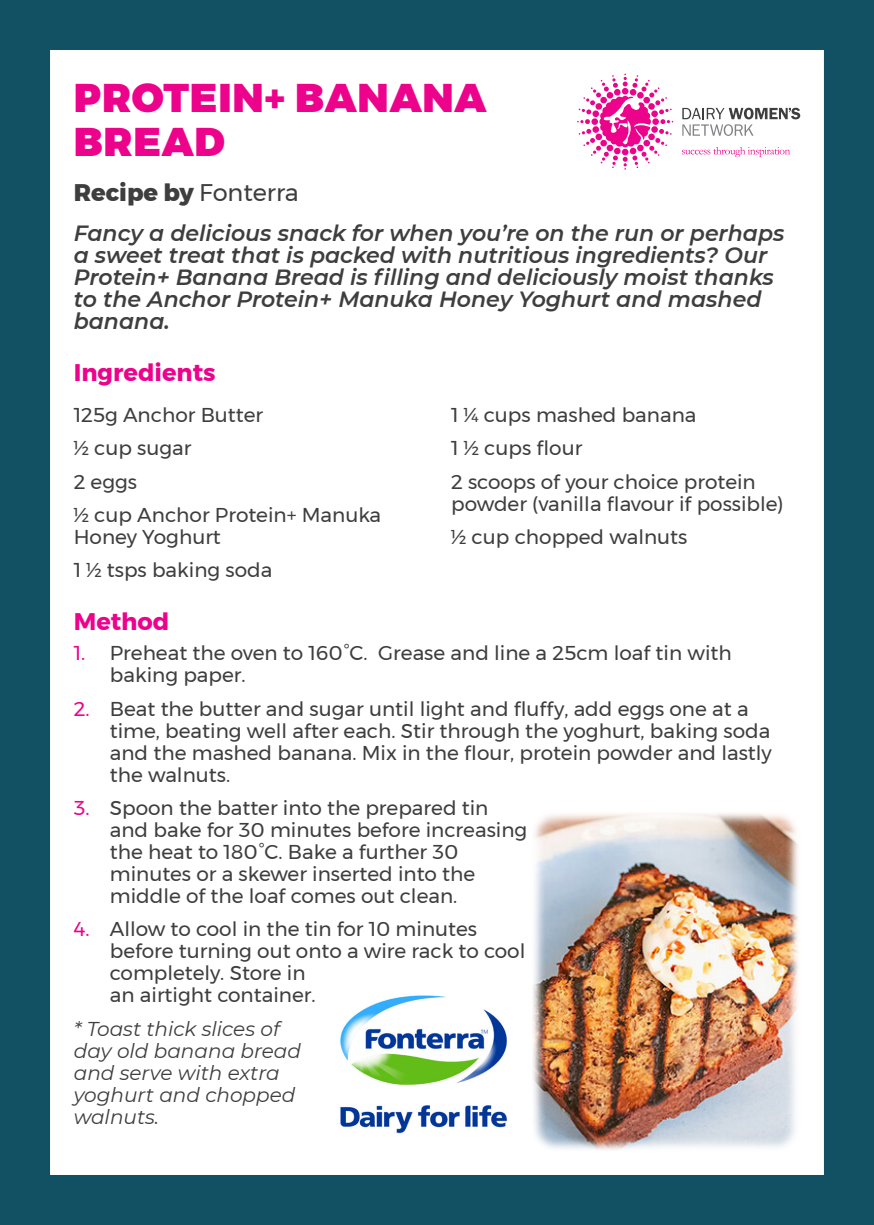
<style>
.page{position:relative;width:874px;height:1225px;background:#fff}
.page>*{position:absolute;margin:0;border:0;box-sizing:border-box;transform-origin:0 0}
.t1{font:900 40px/44px "Montserrat";letter-spacing:.02em;color:#ed028c}
.t2{font:700 24px "Montserrat";color:#ed028c}
.t3{font:800 24px "Montserrat";color:#3e3e3f}
.t4{font:italic 600 22px/22px "Montserrat";color:#3e3e3f}
.t5{font:20px/22px "Montserrat";color:#3e3e3f}
.t6{font:italic 20px/22px "Montserrat";color:#3e3e3f}
.s1{font-weight:400}
.s2{color:#ed028c}
</style>
<div class="page">
<div style="left:0;top:0;width:873px;height:1225px;border:50px solid #125064"></div>
<svg style="left:577px;top:74px;width:96px;height:96px"></svg>
<svg style="left:682px;top:108px;width:117px;height:28px"></svg>
<svg style="left:681px;top:147px;width:108px;height:10px"></svg>
<img style="left:533px;top:813px;width:265px;height:337px">
<img style="left:340px;top:995px;width:167px;height:139px">
<p class="t1" style="left:74px;top:77px;width:414px">PROTEIN+ BANANA<br>BREAD</p>
<p class="t3" style="left:74px;top:173px;width:226px">Recipe by <span class="s1">Fonterra</span></p>
<p class="t4" style="left:74px;top:221px;width:712px">Fancy a delicious snack for when you’re on the run or perhaps a sweet treat that is packed with nutritious ingredients? Our Protein+ Banana Bread is filling and deliciously moist thanks to the Anchor Protein+ Manuka Honey Yoghurt and mashed banana.</p>
<p class="t2" style="left:74px;top:353px;width:143px">Ingredients</p>
<p class="t5" style="left:74px;top:404px;width:191px">125g Anchor Butter</p>
<p class="t5" style="left:74px;top:437px;width:119px">½ cup sugar</p>
<p class="t5" style="left:74px;top:470px;width:65px">2 eggs</p>
<p class="t5" style="left:74px;top:504px;width:309px">½ cup Anchor Protein+ Manuka<br>Honey Yoghurt</p>
<p class="t5" style="left:74px;top:559px;width:200px">1 ½ tsps baking soda</p>
<p class="t2" style="left:74px;top:602px;width:97px">Method</p>
<p class="t5" style="left:451px;top:404px;width:247px">1 ¼ cups mashed banana</p>
<p class="t5" style="left:451px;top:437px;width:133px">1 ½ cups flour</p>
<p class="t5" style="left:451px;top:470px;width:334px">2 scoops of your choice protein powder (vanilla flavour if possible)</p>
<p class="t5" style="left:451px;top:526px;width:237px">½ cup chopped walnuts</p>
<p class="t5" style="left:110px;top:642px;width:623px;text-indent:-36px"><span class="s2">1.</span> Preheat the oven to 160°C. Grease and line a 25cm loaf tin with baking paper.</p>
<p class="t5" style="left:110px;top:697px;width:663px;text-indent:-36px"><span class="s2">2.</span> Beat the butter and sugar until light and fluffy, add eggs one at a time, beating well after each. Stir through the yoghurt, baking soda and the mashed banana. Mix in the flour, protein powder and lastly the walnuts.</p>
<p class="t5" style="left:110px;top:796px;width:419px;text-indent:-36px"><span class="s2">3.</span> Spoon the batter into the prepared tin and bake for 30 minutes before increasing the heat to 180°C. Bake a further 30 minutes or a skewer inserted into the middle of the loaf comes out clean.</p>
<p class="t5" style="left:110px;top:918px;width:417px;text-indent:-36px"><span class="s2">4.</span> Allow to cool in the tin for 10 minutes before turning out onto a wire rack to cool completely. Store in<br>an airtight container.</p>
<p class="t6" style="left:74px;top:1017px;width:229px">* Toast thick slices of day old banana bread and serve with extra yoghurt and chopped walnuts.</p>
</div>
